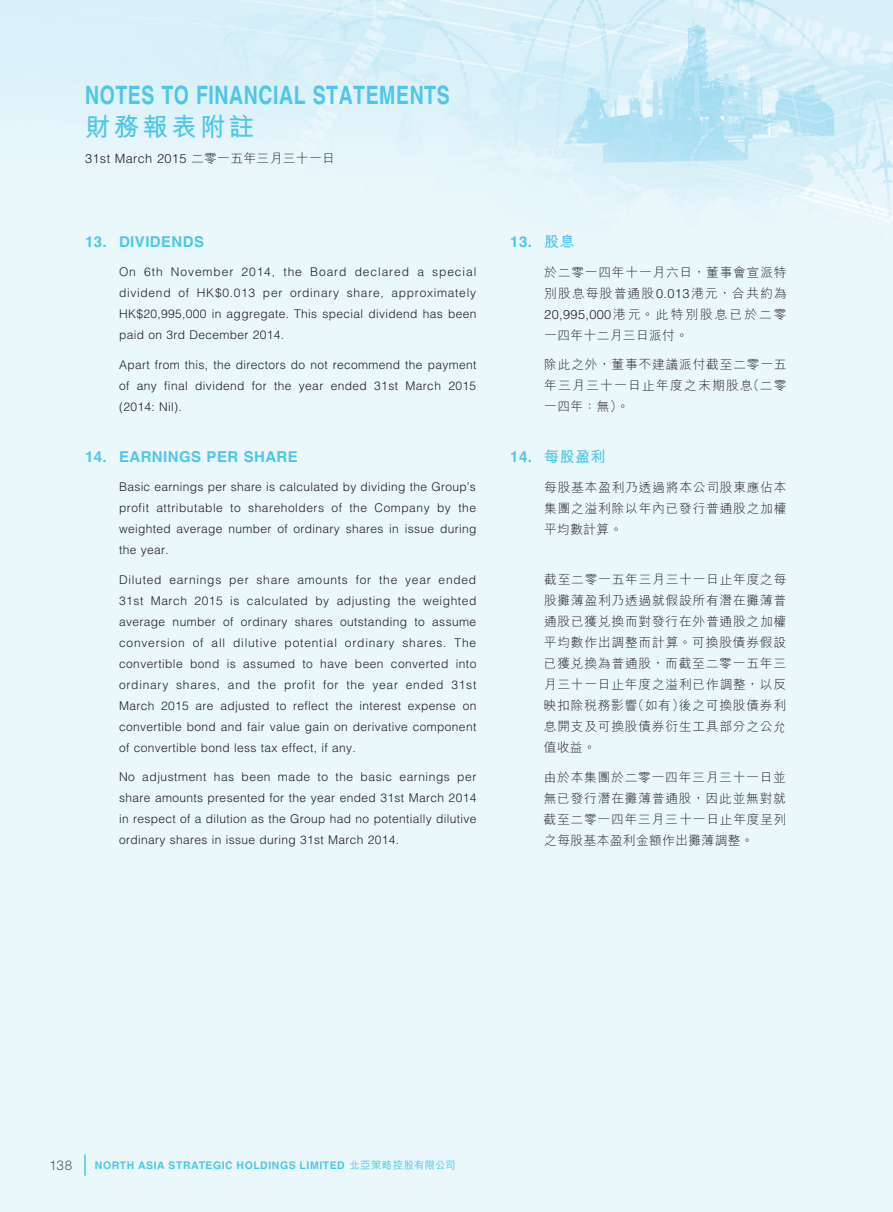
<style>
.page{position:relative;width:893px;height:1212px;background:#fff}
.page>*{position:absolute;margin:0;border:0;box-sizing:border-box;transform-origin:0 0}
.t1{font:700 25.5px "M Hei HK";letter-spacing:.13em;color:#4dc7e9}
.t2{font:700 25.35px "Helvetica";letter-spacing:.03em;color:#4dc7e9;scale:.77 1}
.t3{font:700 15px "Helvetica";letter-spacing:.03em;color:#4dc7e9}
.t4{font:700 15px "M Hei HK";color:#4dc7e9}
.t5{font:300 13.5px "Helvetica";color:#57585a}
.t6{font:300 12.75px/21px "M Hei HK";letter-spacing:.06em;color:#231f20;text-align:justify}
.t7{font:300 12.75px "Helvetica";letter-spacing:.03em;color:#231f20}
.t8{font:300 12px/21px "Helvetica";letter-spacing:.03em;color:#231f20;text-align:justify}
.t9{font:700 10.5px "Helvetica";letter-spacing:.05em;color:#4dc7e9}
.t10{font:500 10.5px "M Hei HK";letter-spacing:.02em;color:#4dc7e9}
.s1{font-family:"M Hei HK"}
.s2{font-family:"Helvetica"}
</style>
<div class="page">
<hr style="left:84px;top:1154px;width:2px;height:21px;background:#4dc7e9">
<h2 class="t2" style="left:85px;top:80px;width:475px">NOTES TO FINANCIAL STATEMENTS</h2>
<h1 class="t1" style="left:85px;top:108px;width:171px">財務報表附註</h1>
<p class="t7" style="left:85px;top:151px;width:251px">31st March 2015 <span class="s1">二零一五年三月三十一日</span></p>
<p class="t3" style="left:85px;top:232px;width:56px">13. DIVIDENDS</p>
<p class="t8" style="left:119px;top:261px;width:359px">On 6th November 2014, the Board declared a special dividend of HK$0.013 per ordinary share, approximately HK$20,995,000 in aggregate. This special dividend has been paid on 3rd December 2014.</p>
<p class="t8" style="left:119px;top:354px;width:359px">Apart from this, the directors do not recommend the payment of any final dividend for the year ended 31st March 2015 (2014: Nil).</p>
<p class="t3" style="left:85px;top:447px;width:56px">14. EARNINGS</p>
<p class="t3" style="left:207px;top:447px;width:11px">PER</p>
<p class="t3" style="left:244px;top:447px;width:12px">SHARE</p>
<p class="t8" style="left:119px;top:476px;width:359px">Basic earnings per share is calculated by dividing the Group’s profit attributable to shareholders of the Company by the weighted average number of ordinary shares in issue during the year.</p>
<p class="t8" style="left:119px;top:569px;width:359px">Diluted earnings per share amounts for the year ended 31st March 2015 is calculated by adjusting the weighted average number of ordinary shares outstanding to assume conversion of all dilutive potential ordinary shares. The convertible bond is assumed to have been converted into ordinary shares, and the profit for the year ended 31st March 2015 are adjusted to reflect the interest expense on convertible bond and fair value gain on derivative component of convertible bond less tax effect, if any.</p>
<p class="t8" style="left:119px;top:766px;width:359px">No adjustment has been made to the basic earnings per share amounts presented for the year ended 31st March 2014 in respect of a dilution as the Group had no potentially dilutive ordinary shares in issue during 31st March 2014.</p>
<p class="t3" style="left:510px;top:233px;width:66px">13. <span class="s1">股息</span></p>
<p class="t6" style="left:544px;top:261px;width:244px">於二零一四年十一月六日，董事會宣派特別股息每股普通股<span class="s2">0.013</span>港元，合共約為<span class="s2">20,995,000</span>港元。此特別股息已於二零一四年十二月三日派付。</p>
<p class="t6" style="left:544px;top:354px;width:244px">除此之外，董事不建議派付截至二零一五年三月三十一日止年度之末期股息（二零一四年：無）。</p>
<p class="t4" style="left:510px;top:446px;width:97px"><span class="s2">14.</span> 每股盈利</p>
<p class="t6" style="left:544px;top:476px;width:244px">每股基本盈利乃透過將本公司股東應佔本集團之溢利除以年內已發行普通股之加權平均數計算。</p>
<p class="t6" style="left:544px;top:568px;width:244px">截至二零一五年三月三十一日止年度之每股攤薄盈利乃透過就假設所有潛在攤薄普通股已獲兌換而對發行在外普通股之加權平均數作出調整而計算。可換股債券假設已獲兌換為普通股，而截至二零一五年三月三十一日止年度之溢利已作調整，以反映扣除稅務影響（如有）後之可換股債券利息開支及可換股債券衍生工具部分之公允值收益。</p>
<p class="t6" style="left:544px;top:766px;width:245px">由於本集團於二零一四年三月三十一日並無已發行潛在攤薄普通股，因此並無對就截至二零一四年三月三十一日止年度呈列之每股基本盈利金額作出攤薄調整。</p>
<p class="t5" style="left:49px;top:1157px;width:25px">138</p>
<p class="t9" style="left:95px;top:1159px;width:17px">NORTH</p>
<p class="t9" style="left:138px;top:1159px;width:15px">ASIA</p>
<p class="t9" style="left:169px;top:1159px;width:16px">STRATEGIC</p>
<p class="t9" style="left:237px;top:1159px;width:17px">HOLDINGS</p>
<p class="t9" style="left:300px;top:1159px;width:15px">LIMITED</p>
<p class="t10" style="left:349px;top:1157px;width:108px">北亞策略控股有限公司</p>
</div>
